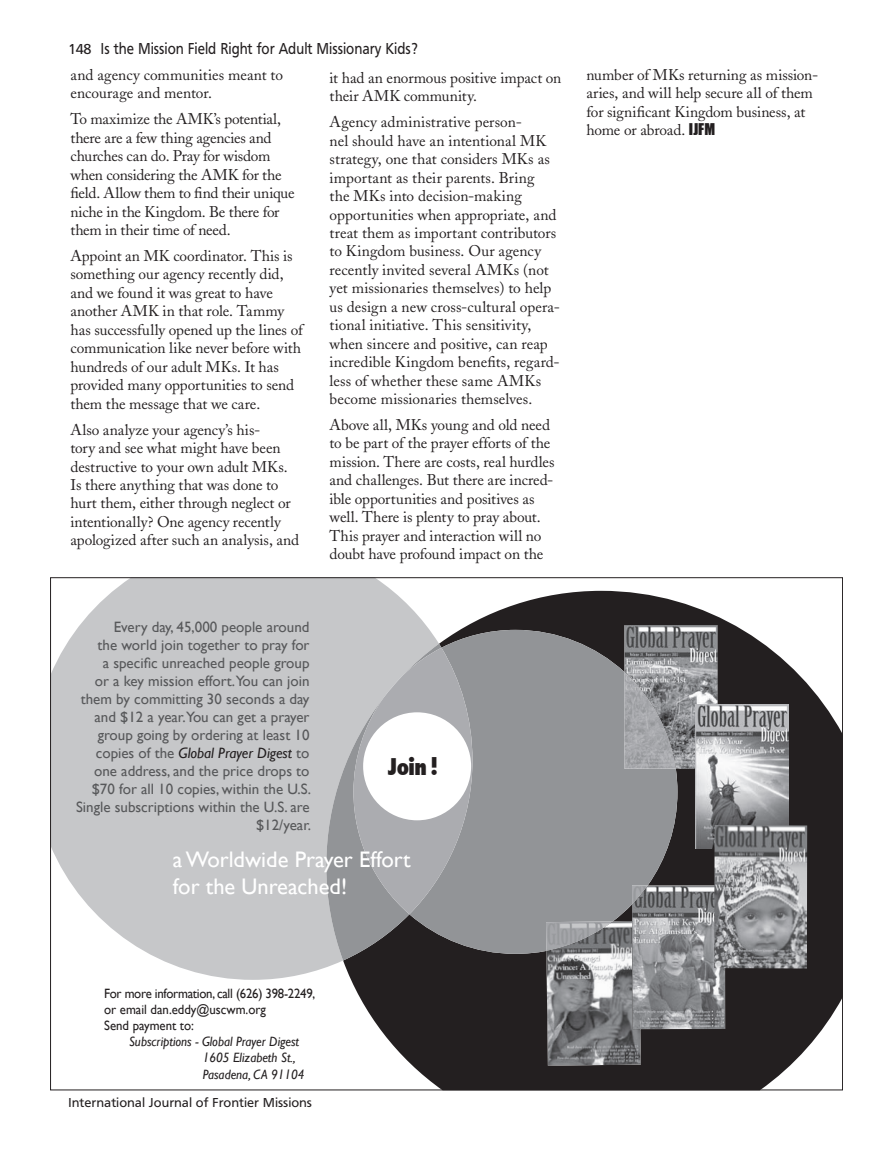
<style>
.page{position:relative;width:891px;height:1161px;background:#fff}
.page>*{position:absolute;margin:0;border:0;box-sizing:border-box;transform-origin:0 0}
.t1{font:22.5px/27px "Gill Sans";color:#fff}
.t2{font:800 condensed 22.5px "Futura";color:#231f20}
.t3{font:16.5px "Frutiger Condensed";color:#231f20}
.t4{font:15.3px/18.5px "Adobe Caslon";letter-spacing:-.005em;color:#231f20}
.t5{font:15px/18px "Gill Sans";color:#57585a;text-align:right}
.t6{font:13.5px/16.2px "Gill Sans";letter-spacing:-.02em;color:#231f20;scale:.95 1}
.t7{font:italic 13.5px/16.2px "Gill Sans";color:#231f20;scale:.95 1}
.t8{font:13.5px "Frutiger";color:#231f20}
.s1{font-family:"Frutiger";font-size:15px}
.s2{font-style:italic;color:#231f20}
.s3{font-family:"Impact";font-size:15px}
</style>
<div class="page">
<svg style="left:351px;top:591px;width:490px;height:497px;fill:#231f20"></svg>
<svg style="left:546px;top:954px;width:179px;height:112px;background:#6f6e70"></svg>
<img style="left:632px;top:885px;width:93px;height:144px">
<img style="left:625px;top:625px;width:92px;height:144px">
<svg style="left:439px;top:630px;width:238px;height:324px;background:#8d8e91"></svg>
<img style="left:546px;top:921px;width:67px;height:30px">
<img style="left:632px;top:885px;width:16px;height:19px">
<img style="left:625px;top:672px;width:51px;height:97px">
<img style="left:696px;top:705px;width:93px;height:144px">
<img style="left:714px;top:825px;width:94px;height:144px">
<svg style="left:52px;top:579px;width:387px;height:401px;background:#c9cacc"></svg>
<svg style="left:326px;top:644px;width:146px;height:317px;background:#9d9ea1"></svg>
<div style="left:363px;top:712px;width:108px;height:108px;background:#fff;border-radius:50%"></div>
<p class="t3" style="left:68px;top:39px;width:351px"><span class="s1">148</span> Is the Mission Field Right for Adult Missionary Kids?</p>
<p class="t4" style="left:70px;top:66px;width:214px">and agency communities meant to encourage and mentor.</p>
<p class="t4" style="left:70px;top:110px;width:226px">To maximize the AMK’s potential, there are a few thing agencies and churches can do. Pray for wisdom when considering the AMK for the field. Allow them to find their unique niche in the Kingdom. Be there for them in their time of need.</p>
<p class="t4" style="left:70px;top:247px;width:234px">Appoint an MK coordinator. This is something our agency recently did, and we found it was great to have another AMK in that role. Tammy has successfully opened up the lines of communication like never before with hundreds of our adult MKs. It has provided many opportunities to send them the message that we care.</p>
<p class="t4" style="left:70px;top:420px;width:230px">Also analyze your agency’s his-<br>tory and see what might have been destructive to your own adult MKs.<br>Is there anything that was done to hurt them, either through neglect or intentionally? One agency recently apologized after such an analysis, and</p>
<p class="t4" style="left:330px;top:69px;width:233px">it had an enormous positive impact on their AMK community.</p>
<p class="t4" style="left:330px;top:113px;width:232px">Agency administrative person-<br>nel should have an intentional MK strategy, one that considers MKs as important as their parents. Bring<br>the MKs into decision-making opportunities when appropriate, and treat them as important contributors to Kingdom business. Our agency recently invited several AMKs (not yet missionaries themselves) to help us design a new cross-cultural opera&shy;tional initiative. This sensitivity, when sincere and positive, can reap incredible Kingdom benefits, regard&shy;less of whether these same AMKs become missionaries themselves.</p>
<p class="t4" style="left:330px;top:416px;width:226px">Above all, MKs young and old need to be part of the prayer efforts of the mission. There are costs, real hurdles and challenges. But there are incred&shy;ible opportunities and positives as well. There is plenty to pray about.<br>This prayer and interaction will no doubt have profound impact on the</p>
<p class="t5" style="left:76px;top:618px;width:237px">Every day, 45,000 people around<br>the world join together to pray for<br>a specific unreached people group<br>or a key mission effort.You can join them by committing 30 seconds a day and $12 a year.You can get a prayer group going by ordering at least 10 copies of the <span class="s2">Global Prayer Digest</span> to one address, and the price drops to $70 for all 10 copies, within the U.S.<br>Single subscriptions within the U.S. are $12/year.</p>
<h1 class="t2" style="left:388px;top:751px;width:51px">Join !</h1>
<h1 class="t1" style="left:173px;top:846px;width:239px">a Worldwide Prayer Effort for the Unreached!</h1>
<p class="t4" style="left:586px;top:66px;width:233px">number of MKs returning as mission&shy;aries, and will help secure all of them for significant Kingdom business, at home or abroad. <span class="s3">IJFM</span></p>
<p class="t6" style="left:104px;top:985px;width:224px">For more information, call (626) 398-2249, or email dan.eddy@uscwm.org<br>Send payment to:</p>
<p class="t7" style="left:203px;top:1034px;width:109px;text-indent:-74px">Subscriptions - Global Prayer Digest<br>1605 Elizabeth St.,<br>Pasadena, CA 91104</p>
<p class="t8" style="left:68px;top:1095px;width:245px">International Journal of Frontier Missions</p>
</div>
